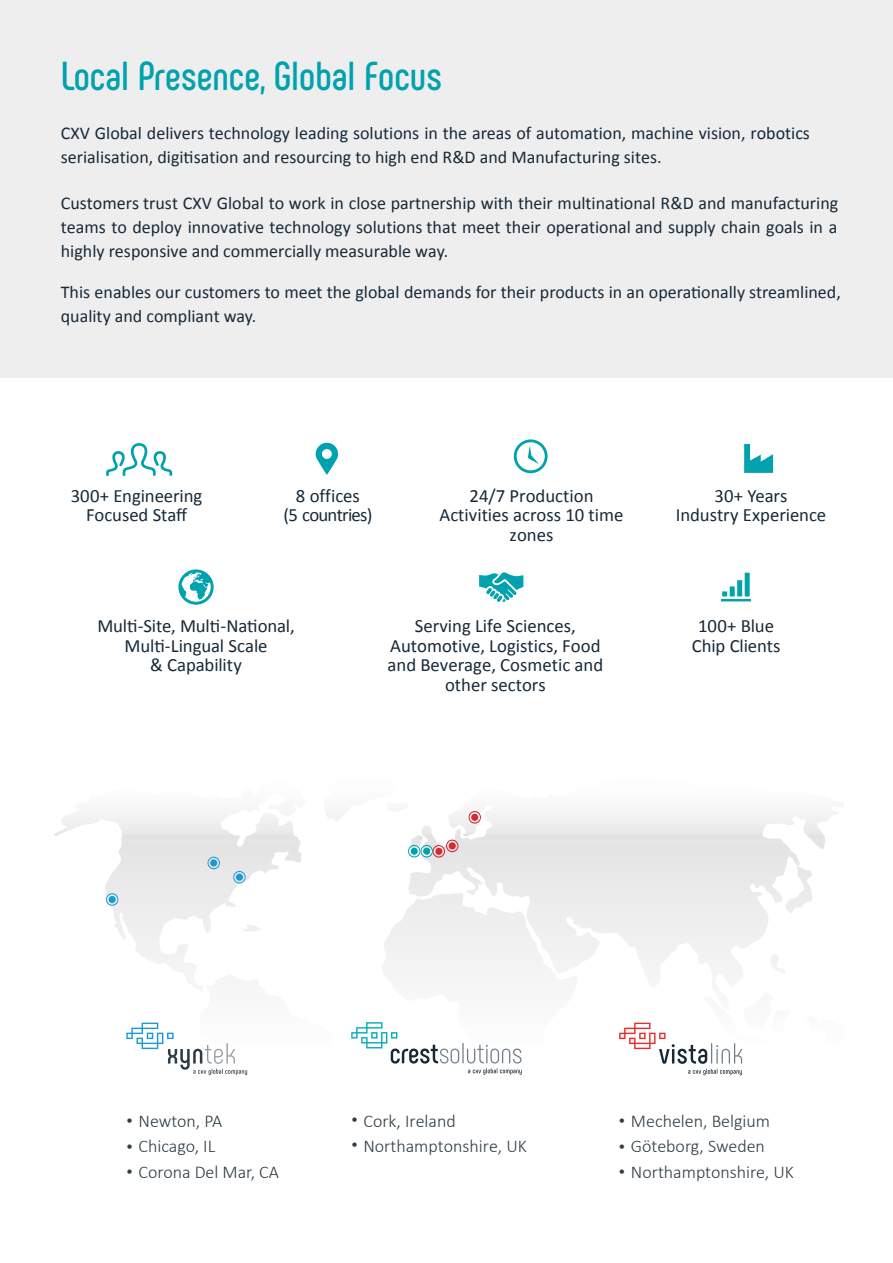
<style>
.page{position:relative;width:893px;height:1263px;background:#fff}
.page>*{position:absolute;margin:0;border:0;box-sizing:border-box;transform-origin:0 0}
.t1{font:700 40.5px "Phenomena";color:#00a2ae}
.t2{font:18.75px/19.5px "Calibri";color:#172938;text-align:center}
.t3{font:18.75px/19.5px "Calibri";letter-spacing:-.04em;color:#172938;text-align:center}
.t4{font:18px/24px "Calibri";color:#172938}
.t5{font:300 18px "Calibri";color:#2e3c44}
.s1{font-family:"Interstate";font-style:italic;font-size:20.1px}
</style>
<div class="page">
<div style="left:0;top:0;width:893px;height:377px;background:#eeeeef"></div>
<svg style="left:514px;top:439px;width:34px;height:34px"></svg>
<svg style="left:744px;top:444px;width:29px;height:29px"></svg>
<svg style="left:316px;top:443px;width:22px;height:32px"></svg>
<svg style="left:178px;top:569px;width:36px;height:36px"></svg>
<svg style="left:479px;top:572px;width:44px;height:30px"></svg>
<svg style="left:721px;top:573px;width:30px;height:28px"></svg>
<svg style="left:106px;top:443px;width:66px;height:33px"></svg>
<svg style="left:105px;top:847px;width:719px;height:217px"></svg>
<div style="left:210px;top:859px;width:7px;height:7px;background:#199ad7;border-radius:50%"></div>
<div style="left:208px;top:857px;width:12px;height:12px;border:1px solid #199ad7;border-radius:50%"></div>
<div style="left:109px;top:896px;width:7px;height:7px;background:#199ad7;border-radius:50%"></div>
<div style="left:106px;top:893px;width:12px;height:13px;border:1px solid #199ad7;border-radius:50%"></div>
<div style="left:236px;top:874px;width:7px;height:7px;background:#199ad7;border-radius:50%"></div>
<div style="left:233px;top:871px;width:13px;height:12px;border:1px solid #199ad7;border-radius:50%"></div>
<div style="left:411px;top:848px;width:7px;height:7px;background:#00a2ae;border-radius:50%"></div>
<div style="left:408px;top:845px;width:12px;height:12px;border:1px solid #00a2ae;border-radius:50%"></div>
<div style="left:423px;top:848px;width:7px;height:7px;background:#00a2ae;border-radius:50%"></div>
<div style="left:421px;top:845px;width:12px;height:12px;border:1px solid #00a2ae;border-radius:50%"></div>
<div style="left:435px;top:848px;width:7px;height:7px;background:#d8292e;border-radius:50%"></div>
<div style="left:433px;top:845px;width:12px;height:12px;border:1px solid #d1232a;border-radius:50%"></div>
<div style="left:449px;top:842px;width:7px;height:7px;background:#d8292e;border-radius:50%"></div>
<div style="left:446px;top:840px;width:12px;height:12px;border:1px solid #d1232a;border-radius:50%"></div>
<div style="left:471px;top:814px;width:7px;height:7px;background:#d8292e;border-radius:50%"></div>
<div style="left:469px;top:811px;width:12px;height:12px;border:1px solid #d1232a;border-radius:50%"></div>
<svg style="left:351px;top:1022px;width:108px;height:41px"></svg>
<hr style="left:462px;top:1043px;width:2px;height:20px;background:#737d89">
<svg style="left:467px;top:1045px;width:55px;height:30px"></svg>
<svg style="left:126px;top:972px;width:208px;height:104px"></svg>
<svg style="left:619px;top:992px;width:205px;height:84px"></svg>
<h1 class="t1" style="left:61px;top:51px;width:383px">Local Presence, Global Focus</h1>
<p class="t4" style="left:61px;top:121px;width:751px">CXV Global delivers technology leading solutions in the areas of automation, machine vision, robotics serialisation, digitisation and resourcing to high end R&amp;D and Manufacturing sites.</p>
<p class="t4" style="left:61px;top:190px;width:779px;text-align:justify">Customers trust CXV Global to work in close partnership with their multinational R&amp;D and manufacturing teams to deploy innovative technology solutions that meet their operational and supply chain goals in a highly responsive and commercially measurable way.</p>
<p class="t4" style="left:61px;top:279px;width:781px">This enables our customers to meet the global demands for their products in an operationally streamlined, quality and compliant way.</p>
<p class="t2" style="left:71px;top:485px;width:133px">300+ Engineering<br>Focused Staff</p>
<p class="t3" style="left:283px;top:485px;width:90px">8 offices<br>(5 countries)</p>
<p class="t2" style="left:439px;top:485px;width:185px">24/7 Production<br>Activities across 10 time zones</p>
<p class="t2" style="left:676px;top:485px;width:152px">30+ Years<br>Industry Experience</p>
<p class="t2" style="left:97px;top:616px;width:199px">Multi-Site, Multi-National,<br>Multi-Lingual Scale<br>&amp; Capability</p>
<p class="t2" style="left:387px;top:616px;width:217px">Serving Life Sciences,<br>Automotive, Logistics, Food and Beverage, Cosmetic and other sectors</p>
<p class="t2" style="left:692px;top:616px;width:90px">100+ Blue<br>Chip Clients</p>
<p class="t5" style="left:126px;top:1110px;width:98px"><span class="s1">•</span> Newton, PA</p>
<p class="t5" style="left:126px;top:1135px;width:91px"><span class="s1">•</span> Chicago, IL</p>
<p class="t5" style="left:126px;top:1161px;width:155px"><span class="s1">•</span> Corona Del Mar, CA</p>
<p class="t5" style="left:351px;top:1110px;width:106px"><span class="s1">•</span> Cork, Ireland</p>
<p class="t5" style="left:351px;top:1135px;width:178px"><span class="s1">•</span> Northamptonshire, UK</p>
<p class="t5" style="left:618px;top:1110px;width:153px"><span class="s1">•</span> Mechelen, Belgium</p>
<p class="t5" style="left:618px;top:1135px;width:148px"><span class="s1">•</span> Göteborg, Sweden</p>
<p class="t5" style="left:618px;top:1161px;width:177px"><span class="s1">•</span> Northamptonshire, UK</p>
</div>
